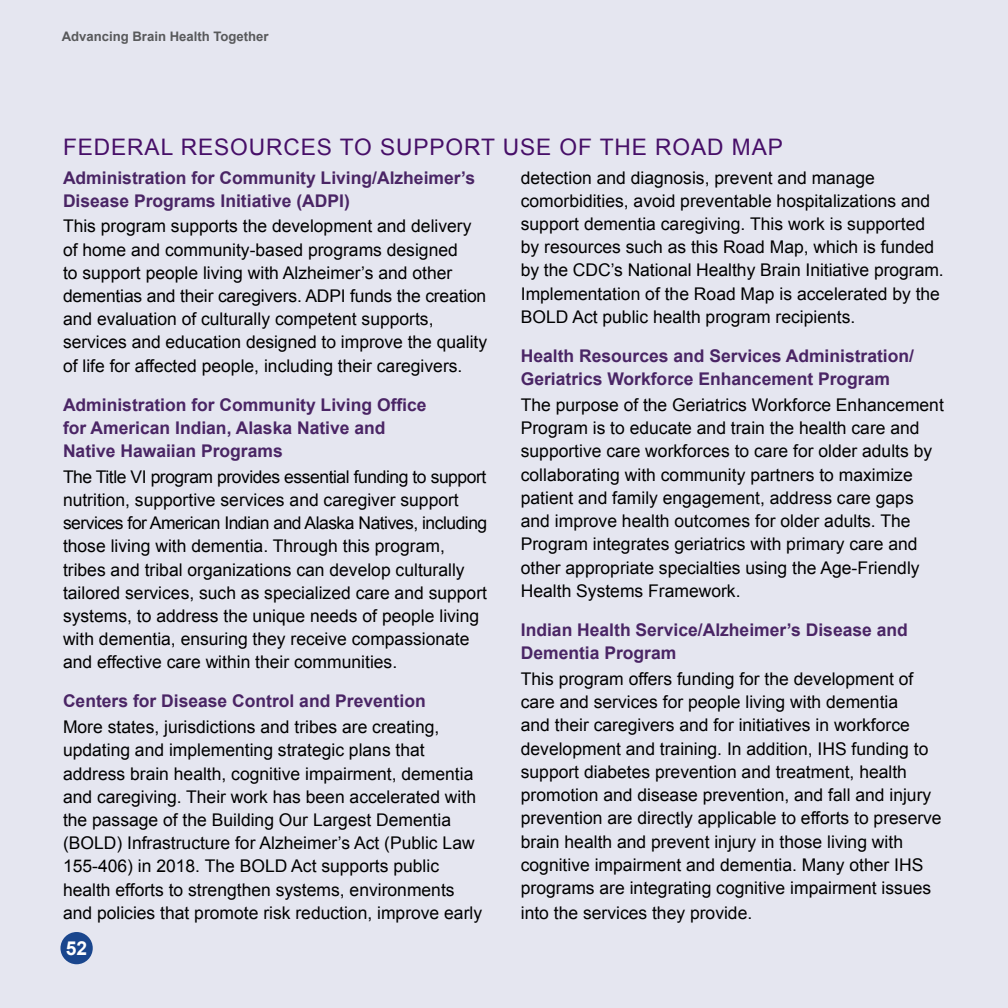
<style>
.page{position:relative;width:1008px;height:1008px;background:#e5e6f0}
.page>*{position:absolute;margin:0;border:0;box-sizing:border-box;transform-origin:0 0}
.purple_sidebar_headings{font:22.75px "Arial";letter-spacing:.04em;color:#470f68}
.t1{font:700 19.25px "Arial";color:#fff}
.body_copy{font:17.5px/23.3px "Arial";color:#000}
.intro_sentence{font:700 17.5px/23.3px "Arial";color:#4a2565}
.body_copy-2{font:17.5px "Arial";letter-spacing:-.03em;color:#000}
.body_copy-3{font:17.5px "Arial";letter-spacing:-.025em;color:#000}
.t2{font:700 13.12px "Arial";color:#58595b}
</style>
<div class="page">
<hr style="left:1007px;top:0;width:1px;height:600px;background:#f3f4f4">
<hr style="left:1007px;top:598px;width:1px;height:62px;background:#4a5e9d">
<div style="left:60px;top:932px;width:33px;height:32px;background:#1a468d;border-radius:50%"></div>
<p class="t2" style="left:62px;top:28px;width:208px">Advancing Brain Health Together</p>
<p class="purple_sidebar_headings" style="left:63px;top:132px;width:721px">FEDERAL RESOURCES TO SUPPORT USE OF THE ROAD MAP</p>
<p class="intro_sentence" style="left:63px;top:166px;width:414px">Administration for Community Living/Alzheimer’s</p>
<p class="intro_sentence" style="left:63px;top:190px;width:288px">Disease Programs Initiative (ADPI)</p>
<p class="body_copy" style="left:63px;top:215px;width:410px">This program supports the development and delivery</p>
<p class="body_copy" style="left:63px;top:238px;width:396px">of home and community-based programs designed</p>
<p class="body_copy" style="left:63px;top:261px;width:391px">to support people living with Alzheimer’s and other</p>
<p class="body_copy" style="left:63px;top:284px;width:425px">dementias and their caregivers. ADPI funds the creation</p>
<p class="body_copy" style="left:63px;top:308px;width:372px">and evaluation of culturally competent supports,</p>
<p class="body_copy" style="left:63px;top:331px;width:426px">services and education designed to improve the quality</p>
<p class="body_copy" style="left:63px;top:354px;width:401px">of life for affected people, including their caregivers.</p>
<p class="intro_sentence" style="left:63px;top:393px;width:365px">Administration for Community Living Office</p>
<p class="intro_sentence" style="left:63px;top:417px;width:324px">for American Indian, Alaska Native and</p>
<p class="intro_sentence" style="left:63px;top:440px;width:221px">Native Hawaiian Programs</p>
<p class="body_copy-3" style="left:63px;top:465px;width:425px">The Title VI program provides essential funding to support</p>
<p class="body_copy" style="left:63px;top:488px;width:397px">nutrition, supportive services and caregiver support</p>
<p class="body_copy-2" style="left:63px;top:512px;width:426px">services for American Indian and Alaska Natives, including</p>
<p class="body_copy" style="left:63px;top:535px;width:383px">those living with dementia. Through this program,</p>
<p class="body_copy" style="left:63px;top:558px;width:403px">tribes and tribal organizations can develop culturally</p>
<p class="body_copy" style="left:63px;top:581px;width:426px">tailored services, such as specialized care and support</p>
<p class="body_copy" style="left:63px;top:604px;width:418px">systems, to address the unique needs of people living</p>
<p class="body_copy" style="left:63px;top:628px;width:408px">with dementia, ensuring they receive compassionate</p>
<p class="body_copy" style="left:63px;top:651px;width:336px">and effective care within their communities.</p>
<p class="intro_sentence" style="left:63px;top:690px;width:364px">Centers for Disease Control and Prevention</p>
<p class="body_copy" style="left:63px;top:715px;width:378px">More states, jurisdictions and tribes are creating,</p>
<p class="body_copy" style="left:63px;top:739px;width:363px">updating and implementing strategic plans that</p>
<p class="body_copy" style="left:63px;top:762px;width:412px">address brain health, cognitive impairment, dementia</p>
<p class="body_copy" style="left:63px;top:785px;width:415px">and caregiving. Their work has been accelerated with</p>
<p class="body_copy" style="left:63px;top:808px;width:390px">the passage of the Building Our Largest Dementia</p>
<p class="body_copy" style="left:63px;top:832px;width:413px">(BOLD) Infrastructure for Alzheimer’s Act (Public Law</p>
<p class="body_copy" style="left:63px;top:855px;width:378px">155-406) in 2018. The BOLD Act supports public</p>
<p class="body_copy" style="left:63px;top:878px;width:393px">health efforts to strengthen systems, environments</p>
<p class="body_copy" style="left:63px;top:901px;width:421px">and policies that promote risk reduction, improve early</p>
<p class="body_copy" style="left:521px;top:166px;width:425px">detection and diagnosis, prevent and manage comorbidities, avoid preventable hospitalizations and support dementia caregiving. This work is supported by resources such as this Road Map, which is funded by the CDC’s National Healthy Brain Initiative program.<br>Implementation of the Road Map is accelerated by the BOLD Act public health program recipients.</p>
<p class="intro_sentence" style="left:521px;top:345px;width:395px">Health Resources and Services Administration/<br>Geriatrics Workforce Enhancement Program</p>
<p class="body_copy" style="left:521px;top:393px;width:425px">The purpose of the Geriatrics Workforce Enhancement Program is to educate and train the health care and supportive care workforces to care for older adults by collaborating with community partners to maximize patient and family engagement, address care gaps and improve health outcomes for older adults. The Program integrates geriatrics with primary care and other appropriate specialties using the Age-Friendly Health Systems Framework.</p>
<p class="intro_sentence" style="left:521px;top:619px;width:389px">Indian Health Service/Alzheimer’s Disease and<br>Dementia Program</p>
<p class="body_copy" style="left:521px;top:667px;width:422px">This program offers funding for the development of care and services for people living with dementia<br>and their caregivers and for initiatives in workforce development and training. In addition, IHS funding to support diabetes prevention and treatment, health promotion and disease prevention, and fall and injury prevention are directly applicable to efforts to preserve brain health and prevent injury in those living with cognitive impairment and dementia. Many other IHS programs are integrating cognitive impairment issues into the services they provide.</p>
<p class="t1" style="left:66px;top:936px;width:23px">52</p>
</div>
